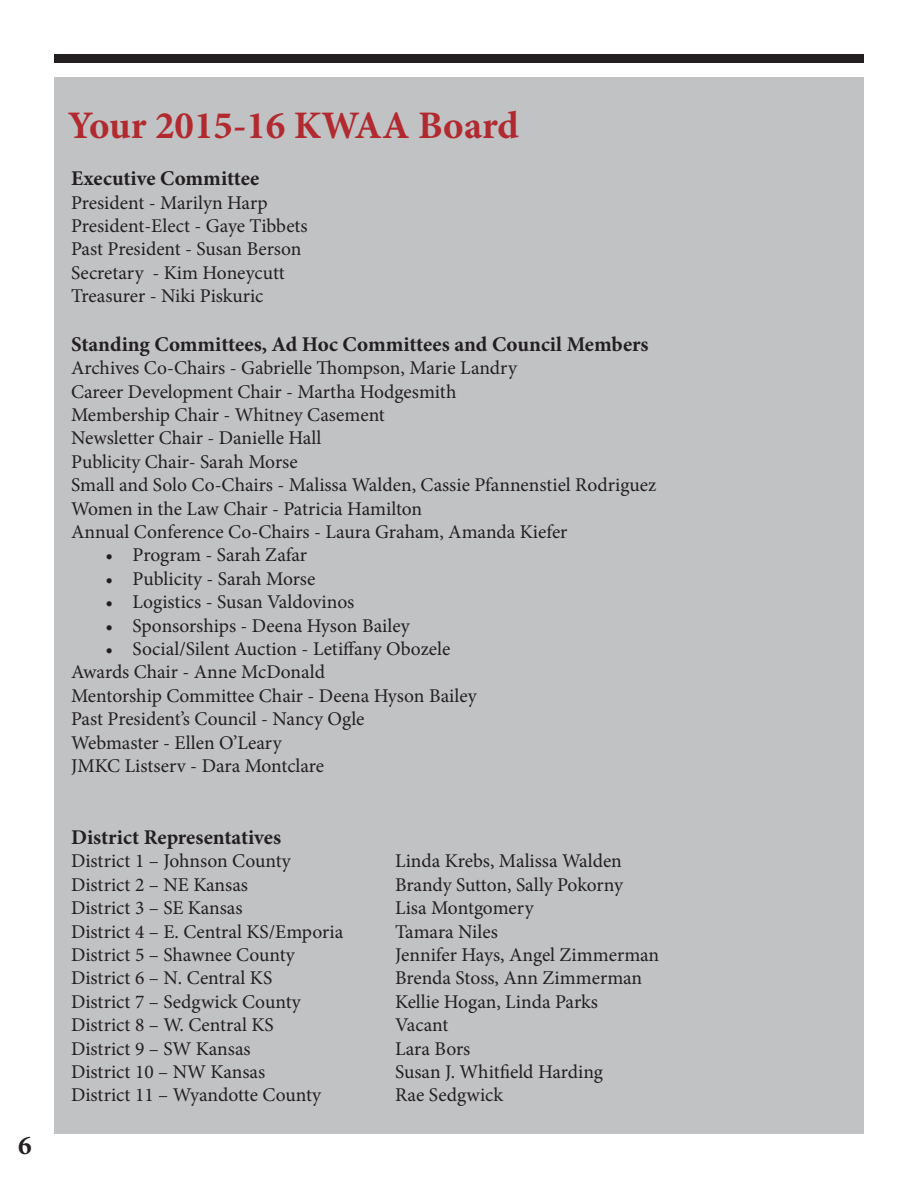
<style>
.page{position:relative;width:918px;height:1188px;background:#fff}
.page>*{position:absolute;margin:0;border:0;box-sizing:border-box;transform-origin:0 0}
.t1{font:700 39px "Minion Pro";color:#b02a2f}
.t2{font:700 27px "Minion Pro";color:#231f20}
.t3{font:700 21px "Minion Pro";color:#231f20}
.t4{font:19.5px "Minion Pro";color:#231f20}
</style>
<div class="page">
<div style="left:54px;top:77px;width:810px;height:1057px;background:#c1c2c4"></div>
<div style="left:54px;top:54px;width:810px;height:9px;background:#231f20"></div>
<p class="t2" style="left:18px;top:1126px;width:15px">6</p>
<p class="t1" style="left:68px;top:98px;width:453px">Your 2015-16 KWAA Board</p>
<p class="t3" style="left:71px;top:164px;width:190px">Executive Committee</p>
<p class="t4" style="left:71px;top:189px;width:198px">President - Marilyn Harp</p>
<p class="t4" style="left:71px;top:213px;width:238px">President-Elect - Gaye Tibbets</p>
<p class="t4" style="left:71px;top:236px;width:232px">Past President - Susan Berson</p>
<p class="t4" style="left:71px;top:260px;width:215px">Secretary - Kim Honeycutt</p>
<p class="t4" style="left:71px;top:283px;width:194px">Treasurer - Niki Piskuric</p>
<p class="t3" style="left:71px;top:329px;width:579px">Standing Committees, Ad Hoc Committees and Council Members</p>
<p class="t4" style="left:71px;top:355px;width:447px">Archives Co-Chairs - Gabrielle Thompson, Marie Landry</p>
<p class="t4" style="left:71px;top:378px;width:387px">Career Development Chair - Martha Hodgesmith</p>
<p class="t4" style="left:71px;top:402px;width:315px">Membership Chair - Whitney Casement</p>
<p class="t4" style="left:71px;top:425px;width:252px">Newsletter Chair - Danielle Hall</p>
<p class="t4" style="left:71px;top:449px;width:228px">Publicity Chair- Sarah Morse</p>
<p class="t4" style="left:71px;top:472px;width:587px">Small and Solo Co-Chairs - Malissa Walden, Cassie Pfannenstiel Rodriguez</p>
<p class="t4" style="left:71px;top:495px;width:353px">Women in the Law Chair - Patricia Hamilton</p>
<p class="t4" style="left:71px;top:519px;width:498px">Annual Conference Co-Chairs - Laura Graham, Amanda Kiefer</p>
<p class="t4" style="left:106px;top:542px;width:203px">• Program - Sarah Zafar</p>
<p class="t4" style="left:106px;top:566px;width:211px">• Publicity - Sarah Morse</p>
<p class="t4" style="left:106px;top:589px;width:250px">• Logistics - Susan Valdovinos</p>
<p class="t4" style="left:106px;top:612px;width:306px">• Sponsorships - Deena Hyson Bailey</p>
<p class="t4" style="left:106px;top:636px;width:346px">• Social/Silent Auction - Letiffany Obozele</p>
<p class="t4" style="left:71px;top:659px;width:255px">Awards Chair - Anne McDonald</p>
<p class="t4" style="left:71px;top:683px;width:407px">Mentorship Committee Chair - Deena Hyson Bailey</p>
<p class="t4" style="left:71px;top:706px;width:295px">Past President’s Council - Nancy Ogle</p>
<p class="t4" style="left:71px;top:729px;width:212px">Webmaster - Ellen O’Leary</p>
<p class="t4" style="left:71px;top:753px;width:255px">JMKC Listserv - Dara Montclare</p>
<p class="t3" style="left:71px;top:823px;width:212px">District Representatives</p>
<p class="t4" style="left:71px;top:848px;width:221px">District 1 – Johnson County</p>
<p class="t4" style="left:395px;top:848px;width:228px">Linda Krebs, Malissa Walden</p>
<p class="t4" style="left:71px;top:872px;width:178px">District 2 – NE Kansas</p>
<p class="t4" style="left:395px;top:872px;width:229px">Brandy Sutton, Sally Pokorny</p>
<p class="t4" style="left:71px;top:895px;width:173px">District 3 – SE Kansas</p>
<p class="t4" style="left:395px;top:895px;width:140px">Lisa Montgomery</p>
<p class="t4" style="left:71px;top:918px;width:274px">District 4 – E. Central KS/Emporia</p>
<p class="t4" style="left:395px;top:918px;width:104px">Tamara Niles</p>
<p class="t4" style="left:71px;top:942px;width:225px">District 5 – Shawnee County</p>
<p class="t4" style="left:395px;top:942px;width:266px">Jennifer Hays, Angel Zimmerman</p>
<p class="t4" style="left:71px;top:965px;width:203px">District 6 – N. Central KS</p>
<p class="t4" style="left:395px;top:965px;width:249px">Brenda Stoss, Ann Zimmerman</p>
<p class="t4" style="left:71px;top:989px;width:231px">District 7 – Sedgwick County</p>
<p class="t4" style="left:395px;top:989px;width:204px">Kellie Hogan, Linda Parks</p>
<p class="t4" style="left:71px;top:1012px;width:204px">District 8 – W. Central KS</p>
<p class="t4" style="left:395px;top:1012px;width:55px">Vacant</p>
<p class="t4" style="left:71px;top:1035px;width:181px">District 9 – SW Kansas</p>
<p class="t4" style="left:395px;top:1035px;width:77px">Lara Bors</p>
<p class="t4" style="left:71px;top:1059px;width:196px">District 10 – NW Kansas</p>
<p class="t4" style="left:395px;top:1059px;width:209px">Susan J. Whitfield Harding</p>
<p class="t4" style="left:71px;top:1082px;width:251px">District 11 – Wyandotte County</p>
<p class="t4" style="left:395px;top:1082px;width:109px">Rae Sedgwick</p>
</div>
